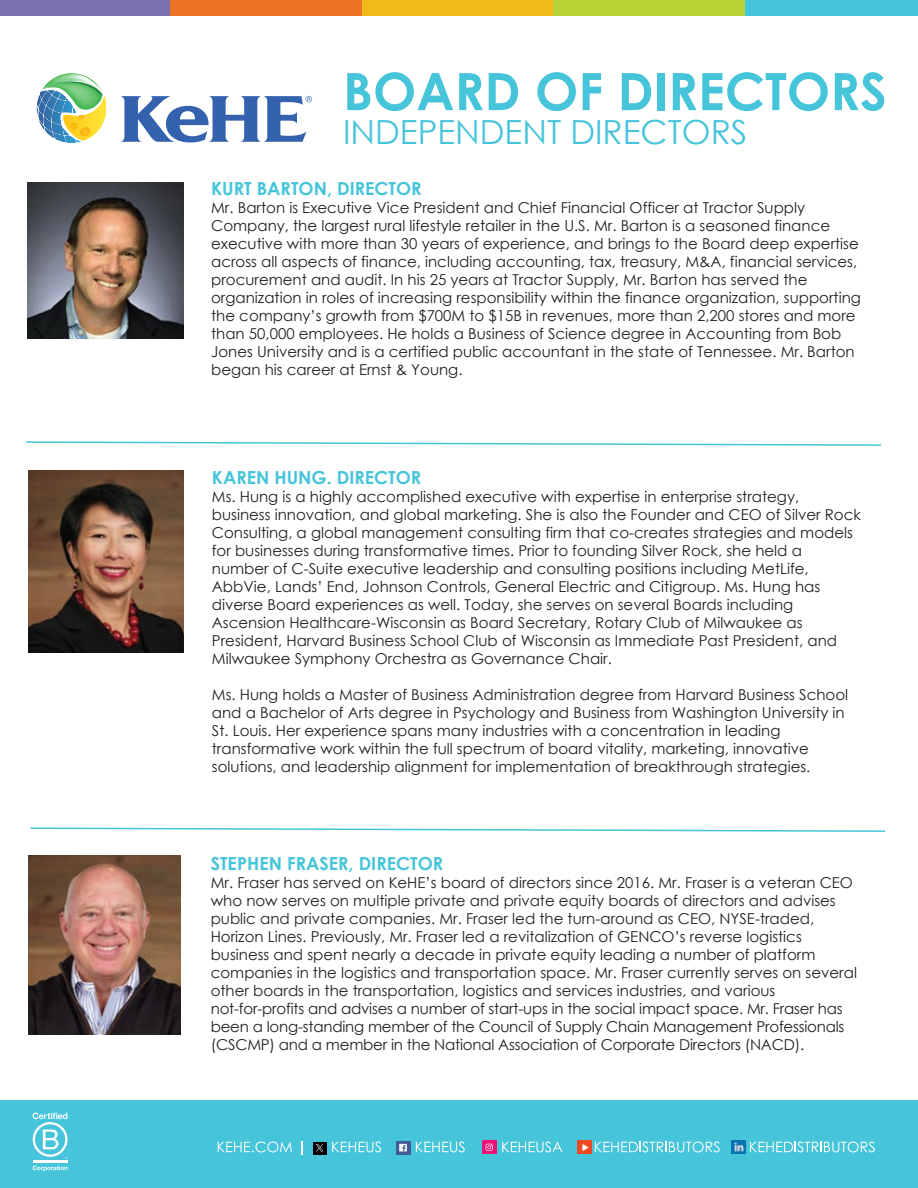
<style>
.page{position:relative;width:918px;height:1188px;background:#fff}
.page>*{position:absolute;margin:0;border:0;box-sizing:border-box;transform-origin:0 0}
.t1{font:700 51.6px "Century Gothic";color:#46c4da}
.t2{font:33.3px "Century Gothic";color:#46c4da}
.t3{font:700 18px "Century Gothic";color:#46c4da}
.t4{font:15px/18px "Century Gothic";color:#231f20}
</style>
<div class="page">
<div style="left:744px;top:0;width:174px;height:16px;background:#46c4da"></div>
<div style="left:553px;top:0;width:192px;height:16px;background:#b8d336"></div>
<div style="left:361px;top:0;width:192px;height:16px;background:#f2b91b"></div>
<div style="left:170px;top:0;width:192px;height:16px;background:#ed7427"></div>
<div style="left:0;top:0;width:170px;height:16px;background:#7e71b3"></div>
<img style="left:28px;top:856px;width:152px;height:179px">
<svg style="left:26px;top:441px;width:855px;height:5px"></svg>
<div style="left:0;top:1101px;width:918px;height:87px;background:#46c4da"></div>
<hr style="left:33px;top:1160px;width:34px;height:3px;background:#fff">
<svg style="left:33px;top:1113px;width:34px;height:46px"></svg>
<svg style="left:33px;top:1166px;width:34px;height:5px"></svg>
<hr style="left:102px;top:95px;width:1px;height:46px;background:#fee335">
<hr style="left:103px;top:95px;width:1px;height:46px;background:#fee436">
<hr style="left:104px;top:95px;width:1px;height:46px;background:#fee537">
<hr style="left:105px;top:95px;width:1px;height:46px;background:#fee637">
<hr style="left:106px;top:95px;width:1px;height:46px;background:#fee638">
<svg style="left:121px;top:96px;width:191px;height:46px"></svg>
<svg style="left:36px;top:73px;width:66px;height:70px"></svg>
<img style="left:28px;top:471px;width:155px;height:182px">
<div style="left:313px;top:1142px;width:14px;height:12px;background:#010101"></div>
<svg style="left:316px;top:1144px;width:7px;height:8px"></svg>
<svg style="left:218px;top:1141px;width:74px;height:11px"></svg>
<svg style="left:301px;top:1141px;width:1px;height:14px"></svg>
<svg style="left:332px;top:1141px;width:49px;height:11px"></svg>
<svg style="left:416px;top:1141px;width:49px;height:11px"></svg>
<svg style="left:502px;top:1141px;width:60px;height:11px"></svg>
<div style="left:396px;top:1141px;width:14px;height:13px;background:#3f5b98"></div>
<div style="left:482px;top:1141px;width:14px;height:13px;background:#ec1175"></div>
<div style="left:732px;top:1141px;width:14px;height:13px;background:#0375b4"></div>
<div style="left:578px;top:1141px;width:14px;height:13px;background:#ed4724"></div>
<svg style="left:486px;top:1144px;width:7px;height:7px"></svg>
<div style="left:399px;top:1144px;width:8px;height:8px;background:#fff"></div>
<svg style="left:402px;top:1145px;width:4px;height:7px"></svg>
<svg style="left:581px;top:1141px;width:139px;height:11px"></svg>
<svg style="left:733px;top:1141px;width:142px;height:12px"></svg>
<img style="left:28px;top:183px;width:155px;height:155px">
<svg style="left:30px;top:827px;width:856px;height:5px"></svg>
<h1 class="t1" style="left:343px;top:52px;width:545px">BOARD OF DIRECTORS</h1>
<h2 class="t2" style="left:343px;top:109px;width:406px">INDEPENDENT DIRECTORS</h2>
<p class="t3" style="left:211px;top:175px;width:212px">KURT BARTON, DIRECTOR</p>
<p class="t4" style="left:211px;top:198px;width:651px">Mr. Barton is Executive Vice President and Chief Financial Officer at Tractor Supply Company, the largest rural lifestyle retailer in the U.S. Mr. Barton is a seasoned finance executive with more than 30 years of experience, and brings to the Board deep expertise across all aspects of finance, including accounting, tax, treasury, M&amp;A, financial services, procurement and audit. In his 25 years at Tractor Supply, Mr. Barton has served the organization in roles of increasing responsibility within the finance organization, supporting the company’s growth from $700M to $15B in revenues, more than 2,200 stores and more than 50,000 employees. He holds a Business of Science degree in Accounting from Bob Jones University and is a certified public accountant in the state of Tennessee. Mr. Barton began his career at Ernst &amp; Young.</p>
<p class="t3" style="left:212px;top:464px;width:211px">KAREN HUNG. DIRECTOR</p>
<p class="t4" style="left:212px;top:488px;width:651px">Ms. Hung is a highly accomplished executive with expertise in enterprise strategy, business innovation, and global marketing. She is also the Founder and CEO of Silver Rock Consulting, a global management consulting firm that co-creates strategies and models for businesses during transformative times. Prior to founding Silver Rock, she held a number of C-Suite executive leadership and consulting positions including MetLife, AbbVie, Lands’ End, Johnson Controls, General Electric and Citigroup. Ms. Hung has diverse Board experiences as well. Today, she serves on several Boards including Ascension Healthcare-Wisconsin as Board Secretary, Rotary Club of Milwaukee as President, Harvard Business School Club of Wisconsin as Immediate Past President, and Milwaukee Symphony Orchestra as Governance Chair.</p>
<p class="t4" style="left:212px;top:686px;width:638px">Ms. Hung holds a Master of Business Administration degree from Harvard Business School and a Bachelor of Arts degree in Psychology and Business from Washington University in St. Louis. Her experience spans many industries with a concentration in leading transformative work within the full spectrum of board vitality, marketing, innovative solutions, and leadership alignment for implementation of breakthrough strategies.</p>
<p class="t3" style="left:211px;top:850px;width:234px">STEPHEN FRASER, DIRECTOR</p>
<p class="t4" style="left:211px;top:873px;width:648px">Mr. Fraser has served on KeHE’s board of directors since 2016. Mr. Fraser is a veteran CEO who now serves on multiple private and private equity boards of directors and advises public and private companies. Mr. Fraser led the turn-around as CEO, NYSE-traded, Horizon Lines. Previously, Mr. Fraser led a revitalization of GENCO’s reverse logistics business and spent nearly a decade in private equity leading a number of platform companies in the logistics and transportation space. Mr. Fraser currently serves on several other boards in the transportation, logistics and services industries, and various not-for-profits and advises a number of start-ups in the social impact space. Mr. Fraser has been a long-standing member of the Council of Supply Chain Management Professionals (CSCMP) and a member in the National Association of Corporate Directors (NACD).</p>
</div>
